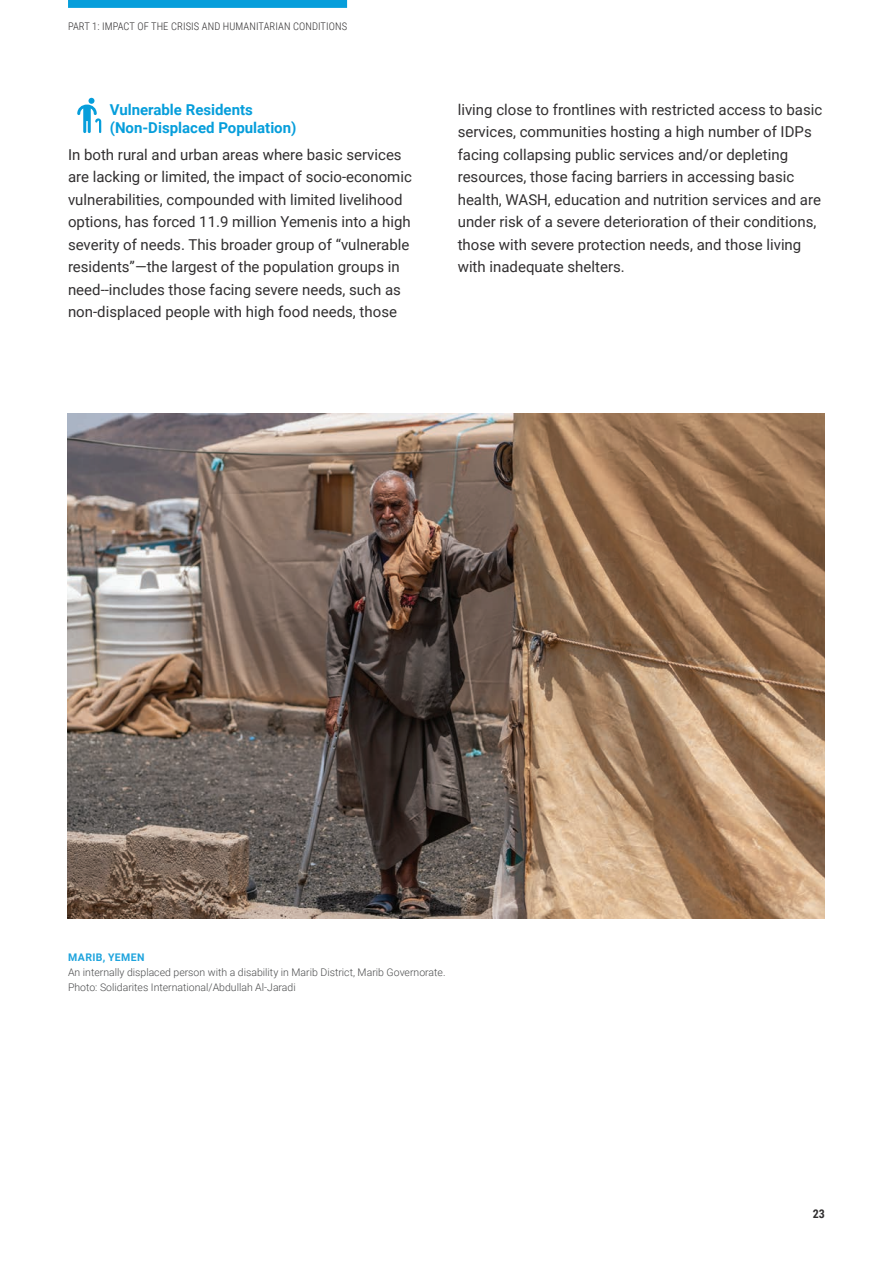
<style>
.page{position:relative;width:893px;height:1263px;background:#fff}
.page>*{position:absolute;margin:0;border:0;box-sizing:border-box;transform-origin:0 0}
.t1{font:15px/22.5px "Roboto";color:#312f30}
.t2{font:700 15px/18px "Roboto";color:#069edb}
.t3{font:700 12px "Roboto Condensed";color:#312f30}
.t4{font:300 10.5px/15px "Roboto";color:#4a4b4c}
.t5{font:300 10.5px "Roboto Condensed";letter-spacing:.01em;color:#312f30}
.t6{font:700 10.5px "Roboto";letter-spacing:.035em;color:#1fa4dd}
</style>
<div class="page">
<div style="left:68px;top:0;width:279px;height:8px;background:#069edb"></div>
<svg style="left:77px;top:98px;width:24px;height:35px"></svg>
<img style="left:68px;top:413px;width:757px;height:505px">
<p class="t5" style="left:68px;top:19px;width:281px">PART 1: IMPACT OF THE CRISIS AND HUMANITARIAN CONDITIONS</p>
<p class="t2" style="left:110px;top:100px;width:188px">Vulnerable Residents (Non-Displaced Population)</p>
<p class="t1" style="left:68px;top:143px;width:345px">In both rural and urban areas where basic services are lacking or limited, the impact of socio-economic vulnerabilities, compounded with limited livelihood options, has forced 11.9 million Yemenis into a high severity of needs. This broader group of “vulnerable residents”—the largest of the population groups in need--includes those facing severe needs, such as non-displaced people with high food needs, those</p>
<p class="t1" style="left:458px;top:98px;width:366px">living close to frontlines with restricted access to basic services, communities hosting a high number of IDPs facing collapsing public services and/or depleting resources, those facing barriers in accessing basic health, WASH, education and nutrition services and are under risk of a severe deterioration of their conditions, those with severe protection needs, and those living with inadequate shelters.</p>
<p class="t6" style="left:68px;top:949px;width:78px">MARIB, YEMEN</p>
<p class="t4" style="left:68px;top:964px;width:379px">An internally displaced person with a disability in Marib District, Marib Governorate.<br>Photo: Solidarites International/Abdullah Al-Jaradi</p>
<p class="t3" style="left:813px;top:1205px;width:14px">23</p>
</div>
